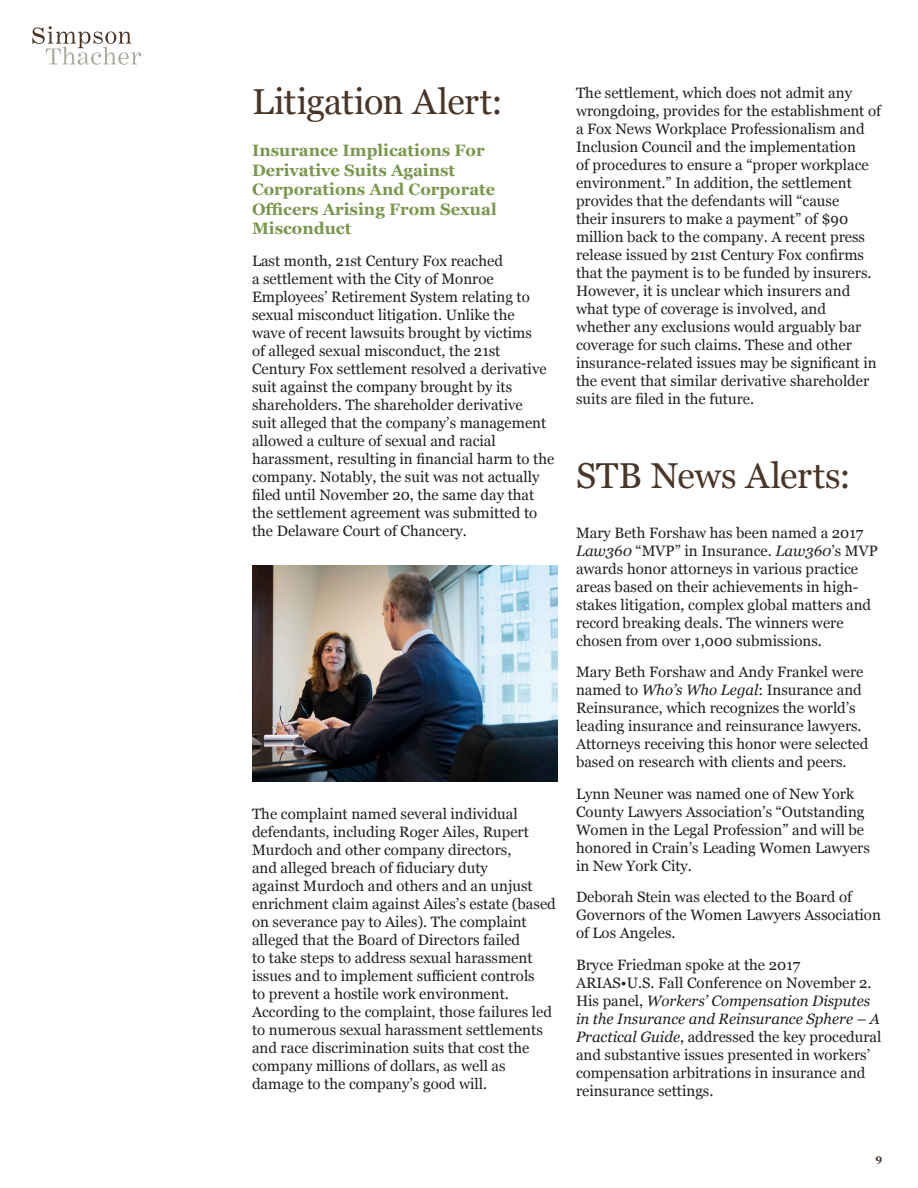
<style>
.page{position:relative;width:918px;height:1188px;background:#fff}
.page>*{position:absolute;margin:0;border:0;box-sizing:border-box;transform-origin:0 0}
.Standard_Text{font:36px "Georgia";letter-spacing:-.015em;color:#4a3628}
.Subhead_24_26{font:36px "Georgia";color:#4a3628}
.Head_Level_2{font:700 16.5px/19.5px "Georgia";color:#79974c}
.Standard_Text-2{font:15px/18px "Georgia";color:#231f20}
.t1{font:700 10.5px "Georgia";color:#4a3628}
.s1{font-style:italic}
</style>
<div class="page">
<svg style="left:32px;top:26px;width:109px;height:39px"></svg>
<img style="left:252px;top:566px;width:306px;height:216px">
<p class="Standard_Text" style="left:252px;top:76px;width:252px">Litigation Alert:</p>
<p class="Head_Level_2" style="left:252px;top:140px;width:246px">Insurance Implications For<br>Derivative Suits Against<br>Corporations And Corporate<br>Officers Arising From Sexual<br>Misconduct</p>
<p class="Standard_Text-2" style="left:252px;top:251px;width:304px">Last month, 21st Century Fox reached<br>a settlement with the City of Monroe Employees’ Retirement System relating to sexual misconduct litigation. Unlike the<br>wave of recent lawsuits brought by victims<br>of alleged sexual misconduct, the 21st Century Fox settlement resolved a derivative suit against the company brought by its shareholders. The shareholder derivative<br>suit alleged that the company’s management allowed a culture of sexual and racial harassment, resulting in financial harm to the company. Notably, the suit was not actually filed until November 20, the same day that the settlement agreement was submitted to the Delaware Court of Chancery.</p>
<p class="Standard_Text-2" style="left:252px;top:804px;width:305px">The complaint named several individual defendants, including Roger Ailes, Rupert Murdoch and other company directors,<br>and alleged breach of fiduciary duty<br>against Murdoch and others and an unjust enrichment claim against Ailes’s estate (based on severance pay to Ailes). The complaint alleged that the Board of Directors failed<br>to take steps to address sexual harassment issues and to implement sufficient controls<br>to prevent a hostile work environment.<br>According to the complaint, those failures led to numerous sexual harassment settlements and race discrimination suits that cost the company millions of dollars, as well as damage to the company’s good will.</p>
<p class="Standard_Text-2" style="left:576px;top:84px;width:306px">The settlement, which does not admit any wrongdoing, provides for the establishment of a Fox News Workplace Professionalism and Inclusion Council and the implementation<br>of procedures to ensure a “proper workplace environment.” In addition, the settlement provides that the defendants will “cause<br>their insurers to make a payment” of $90 million back to the company. A recent press release issued by 21st Century Fox confirms that the payment is to be funded by insurers.<br>However, it is unclear which insurers and what type of coverage is involved, and whether any exclusions would arguably bar coverage for such claims. These and other insurance-related issues may be significant in the event that similar derivative shareholder suits are filed in the future.</p>
<p class="Subhead_24_26" style="left:576px;top:450px;width:276px">STB News Alerts:</p>
<p class="Standard_Text-2" style="left:576px;top:523px;width:304px">Mary Beth Forshaw has been named a 2017<br><span class="s1">Law360</span> “MVP” in Insurance. <span class="s1">Law360</span>’s MVP awards honor attorneys in various practice areas based on their achievements in high&shy;stakes litigation, complex global matters and record breaking deals. The winners were chosen from over 1,000 submissions.</p>
<p class="Standard_Text-2" style="left:576px;top:663px;width:294px">Mary Beth Forshaw and Andy Frankel were named to <span class="s1">Who’s Who Legal</span>: Insurance and Reinsurance, which recognizes the world’s leading insurance and reinsurance lawyers.<br>Attorneys receiving this honor were selected based on research with clients and peers.</p>
<p class="Standard_Text-2" style="left:576px;top:784px;width:295px">Lynn Neuner was named one of New York County Lawyers Association’s “Outstanding Women in the Legal Profession” and will be honored in Crain’s Leading Women Lawyers in New York City.</p>
<p class="Standard_Text-2" style="left:576px;top:888px;width:306px">Deborah Stein was elected to the Board of<br>Governors of the Women Lawyers Association of Los Angeles.</p>
<p class="Standard_Text-2" style="left:576px;top:955px;width:307px">Bryce Friedman spoke at the 2017<br>ARIAS•U.S. Fall Conference on November 2.<br>His panel, <span class="s1">Workers’ Compensation Disputes in the Insurance and Reinsurance Sphere – A Practical Guide</span>, addressed the key procedural and substantive issues presented in workers’ compensation arbitrations in insurance and reinsurance settings.</p>
<p class="t1" style="left:876px;top:1151px;width:8px">9</p>
</div>
